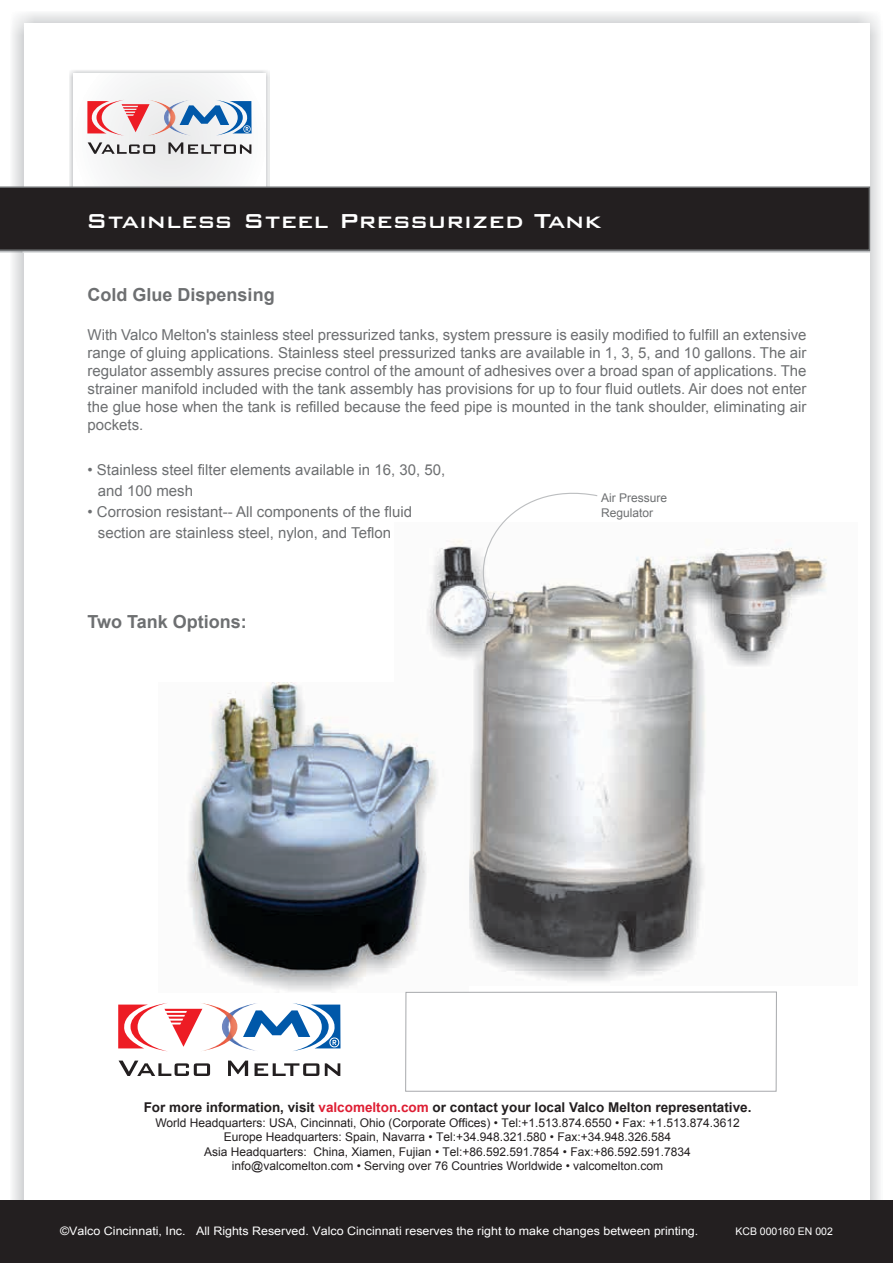
<style>
.page{position:relative;width:893px;height:1263px;background:#fff}
.page>*{position:absolute;margin:0;border:0;box-sizing:border-box;transform-origin:0 0}
.t1{font:500 27px "Bank Gothic BT";color:#fff}
.t2{font:700 18px "Arial";color:#6d6f71}
.t3{font:15px/18px "Arial";color:#6d6f71}
.t4{font:700 13.5px "Arial";color:#231f20}
.t5{font:12px/14.4px "Arial";color:#231f20;text-align:center}
.t6{font:12px/15px "Arial";color:#6d6f71}
.t7{font:11.7px "Arial";color:#fff;scale:1.07 1}
.t8{font:10.5px "Arial";color:#fff}
.s1{color:#de1e33}
</style>
<div class="page">
<img style="left:70px;top:70px;width:199px;height:116px">
<div style="left:74px;top:73px;width:191px;height:132px;background:#f5f6f6"></div>
<div style="left:0;top:186px;width:870px;height:65px;background:#231f20"></div>
<img style="left:175px;top:102px;width:5px;height:34px">
<img style="left:150px;top:100px;width:25px;height:36px">
<svg style="left:88px;top:142px;width:163px;height:12px"></svg>
<svg style="left:87px;top:100px;width:63px;height:36px"></svg>
<svg style="left:180px;top:100px;width:72px;height:36px"></svg>
<div style="left:0;top:1200px;width:893px;height:63px;background:#231f20"></div>
<img style="left:427px;top:539px;width:400px;height:442px">
<svg style="left:464px;top:492px;width:135px;height:114px"></svg>
<img style="left:188px;top:683px;width:280px;height:309px">
<img style="left:237px;top:1006px;width:6px;height:42px">
<img style="left:202px;top:1003px;width:35px;height:48px">
<svg style="left:119px;top:1060px;width:221px;height:16px"></svg>
<svg style="left:118px;top:1003px;width:84px;height:48px"></svg>
<svg style="left:243px;top:1003px;width:97px;height:48px"></svg>
<div style="left:405px;top:992px;width:372px;height:99px;border:1px solid #a7a9ac"></div>
<h1 class="t1" style="left:86px;top:206px;width:517px">Stainless Steel Pressurized Tank</h1>
<p class="t2" style="left:88px;top:283px;width:189px">Cold Glue Dispensing</p>
<p class="t3" style="left:88px;top:326px;width:720px;text-align:justify">With Valco Melton's stainless steel pressurized tanks, system pressure is easily modified to fulfill an extensive range of gluing applications. Stainless steel pressurized tanks are available in 1, 3, 5, and 10 gallons. The air regulator assembly assures precise control of the amount of adhesives over a broad span of applications. The strainer manifold included with the tank assembly has provisions for up to four fluid outlets. Air does not enter the glue hose when the tank is refilled because the feed pipe is mounted in the tank shoulder, eliminating air pockets.</p>
<p class="t3" style="left:98px;top:459px;width:349px;line-height:21px;text-indent:-11px">• Stainless steel filter elements available in 16, 30, 50, and 100 mesh</p>
<p class="t3" style="left:98px;top:501px;width:316px;line-height:21px;text-indent:-11px">• Corrosion resistant-- All components of the fluid section are stainless steel, nylon, and Teflon</p>
<p class="t6" style="left:601px;top:490px;width:68px">Air Pressure<br>Regulator</p>
<p class="t2" style="left:87px;top:609px;width:161px">Two Tank Options:</p>
<p class="t4" style="left:144px;top:1098px;width:609px">For more information, visit <span class="s1">valcomelton.com</span> or contact your local Valco Melton representative.</p>
<p class="t5" style="left:155px;top:1115px;width:586px">World Headquarters: USA, Cincinnati, Ohio (Corporate Offices) • Tel:+1.513.874.6550 • Fax: +1.513.874.3612<br>Europe Headquarters: Spain, Navarra • Tel:+34.948.321.580 • Fax:+34.948.326.584<br>Asia Headquarters: China, Xiamen, Fujian • Tel:+86.592.591.7854 • Fax:+86.592.591.7834 info@valcomelton.com • Serving over 76 Countries Worldwide • valcomelton.com</p>
<p class="t7" style="left:60px;top:1223px;width:598px">©Valco Cincinnati, Inc. All Rights Reserved. Valco Cincinnati reserves the right to make changes between printing.</p>
<p class="t8" style="left:735px;top:1224px;width:99px">KCB 000160 EN 002</p>
</div>
